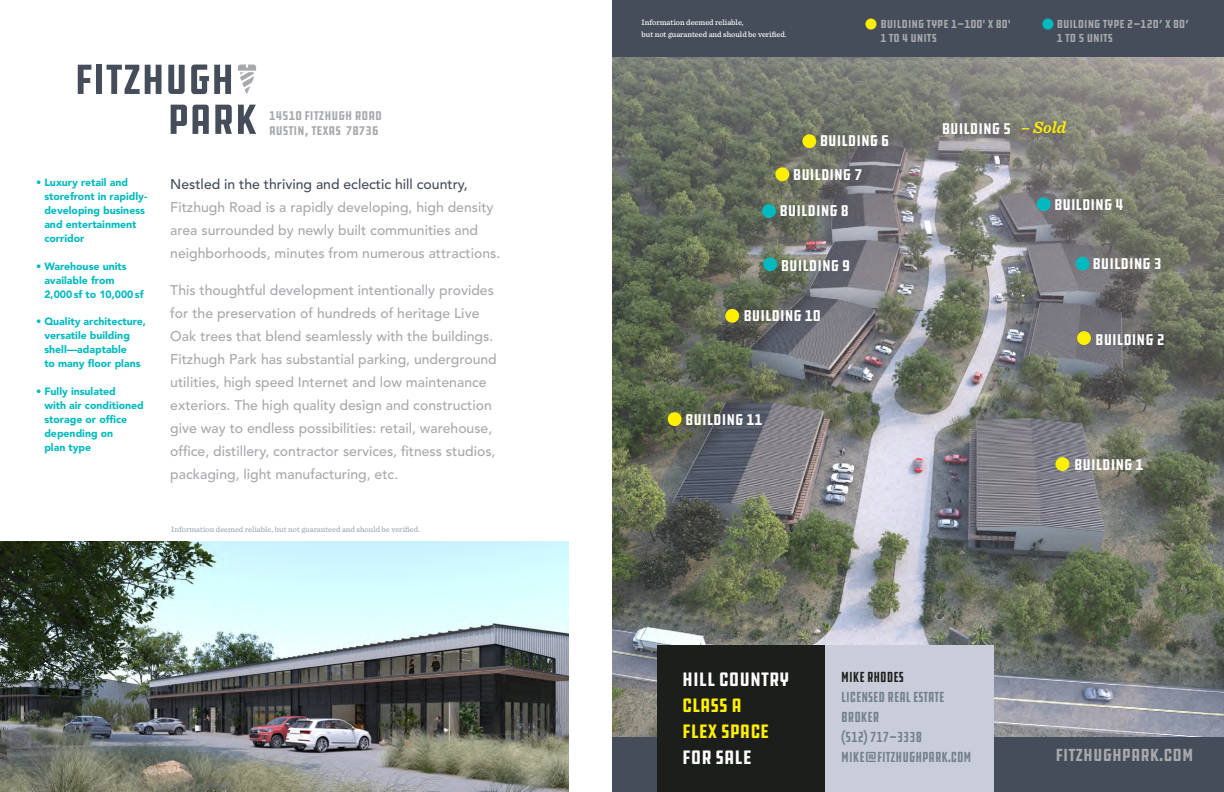
<style>
.page{position:relative;width:1224px;height:792px;background:#fff}
.page>*{position:absolute;margin:0;border:0;box-sizing:border-box;transform-origin:0 0}
.t1{font:condensed 20px "DDC Hardware";color:#fff}
.t2{font:condensed 20px/26px "DDC Hardware";color:#ffef00}
.t3{font:condensed 18px "DDC Hardware";color:#a7a9ac}
.t4{font:condensed 16px "DDC Hardware";color:#fff}
.t5{font:extra-condensed 15px/20px "DDC Hardware";color:#72808a}
.t6{font:extra-condensed 15px "DDC Hardware";color:#1c1e1b}
.t7{font:500 14px/23px "Avenir LT Std";color:#a7a9ac}
.t8{font:500 14px "Avenir LT Std";color:#454d5a}
.t9{font:condensed 13px/15.6px "DDC Hardware";color:#a7a9ac}
.t10{font:condensed 12px/14.4px "DDC Hardware";color:#a7a9ac}
.t11{font:900 10.5px/14px "Avenir LT Std";color:#00bac0}
.t12{font:500 8px/12px "Sentinel";color:#fff}
.t13{font:500 8px "Sentinel";color:#a1abb2}
.s1{font-family:"Sentinel";font-weight:600;font-style:italic;font-stretch:normal;font-size:17px;color:#ffef00}
</style>
<div class="page">
<div style="left:612px;top:0;width:612px;height:792px;background:#454d5a"></div>
<svg style="left:78px;top:65px;width:13px;height:29px"></svg>
<div style="left:96px;top:65px;width:6px;height:29px;background:#454d5a"></div>
<svg style="left:107px;top:65px;width:54px;height:29px"></svg>
<svg style="left:168px;top:65px;width:17px;height:29px"></svg>
<svg style="left:191px;top:65px;width:40px;height:29px"></svg>
<svg style="left:171px;top:105px;width:16px;height:29px"></svg>
<svg style="left:193px;top:105px;width:16px;height:29px"></svg>
<svg style="left:215px;top:105px;width:17px;height:29px"></svg>
<svg style="left:238px;top:105px;width:18px;height:29px"></svg>
<svg style="left:238px;top:65px;width:18px;height:29px"></svg>
<img style="left:612px;top:58px;width:612px;height:678px">
<div style="left:802px;top:134px;width:14px;height:14px;background:#ffef00;border-radius:50%"></div>
<div style="left:775px;top:167px;width:14px;height:14px;background:#ffef00;border-radius:50%"></div>
<div style="left:725px;top:309px;width:14px;height:14px;background:#ffef00;border-radius:50%"></div>
<div style="left:668px;top:412px;width:14px;height:14px;background:#ffef00;border-radius:50%"></div>
<div style="left:1077px;top:331px;width:14px;height:14px;background:#ffef00;border-radius:50%"></div>
<div style="left:1056px;top:457px;width:13px;height:14px;background:#ffef00;border-radius:50%"></div>
<div style="left:762px;top:204px;width:14px;height:14px;background:#00bac0;border-radius:50%"></div>
<div style="left:763px;top:257px;width:14px;height:14px;background:#00bac0;border-radius:50%"></div>
<img style="left:0;top:541px;width:569px;height:251px">
<div style="left:1037px;top:197px;width:14px;height:14px;background:#00bac0;border-radius:50%"></div>
<div style="left:1076px;top:257px;width:13px;height:14px;background:#00bac0;border-radius:50%"></div>
<div style="left:1042px;top:19px;width:11px;height:11px;background:#00bac0;border-radius:50%"></div>
<div style="left:865px;top:19px;width:11px;height:11px;background:#ffef00;border-radius:50%"></div>
<div style="left:657px;top:646px;width:169px;height:146px;background:#1c1e1b"></div>
<div style="left:825px;top:646px;width:169px;height:146px;background:#c9cdd9"></div>
<p class="t11" style="left:44px;top:176px;width:104px;text-indent:-8px">• Luxury retail and storefront in rapidly&shy;developing business and entertainment corridor</p>
<p class="t11" style="left:44px;top:259px;width:101px;text-indent:-8px">• Warehouse units available from<br>2,000sf to 10,000sf</p>
<p class="t11" style="left:44px;top:315px;width:103px;text-indent:-8px">• Quality architecture, versatile building shell—adaptable<br>to many floor plans</p>
<p class="t11" style="left:44px;top:384px;width:101px;text-indent:-8px">• Fully insulated<br>with air conditioned storage or office depending on<br>plan type</p>
<p class="t9" style="left:269px;top:108px;width:114px">14510 FITZHUGH ROAD<br>AUSTIN, TEXAS 78736</p>
<p class="t8" style="left:170px;top:176px;width:299px">Nestled in the thriving and eclectic hill country,</p>
<p class="t7" style="left:170px;top:196px;width:331px">Fitzhugh Road is a rapidly developing, high density area surrounded by newly built communities and neighborhoods, minutes from numerous attractions.</p>
<p class="t7" style="left:170px;top:279px;width:328px">This thoughtful development intentionally provides for the preservation of hundreds of heritage Live Oak trees that blend seamlessly with the buildings.<br>Fitzhugh Park has substantial parking, underground utilities, high speed Internet and low maintenance exteriors. The high quality design and construction give way to endless possibilities: retail, warehouse, office, distillery, contractor services, fitness studios, packaging, light manufacturing, etc.</p>
<p class="t13" style="left:171px;top:523px;width:250px">Information deemed reliable, but not guaranteed and should be verified.</p>
<p class="t12" style="left:642px;top:15px;width:147px">Information deemed reliable,<br>but not guaranteed and should be verified.</p>
<p class="t10" style="left:881px;top:17px;width:132px">BUILDING TYPE 1—100' X 80'<br>1 TO 4 UNITS</p>
<p class="t10" style="left:1057px;top:17px;width:134px">BUILDING TYPE 2—120’ X 80’<br>1 TO 5 UNITS</p>
<p class="t4" style="left:820px;top:131px;width:71px">BUILDING 6</p>
<p class="t4" style="left:942px;top:119px;width:126px">BUILDING 5 <span class="s1">– Sold</span></p>
<p class="t4" style="left:793px;top:165px;width:71px">BUILDING 7</p>
<p class="t4" style="left:780px;top:201px;width:71px">BUILDING 8</p>
<p class="t4" style="left:781px;top:255px;width:71px">BUILDING 9</p>
<p class="t4" style="left:743px;top:306px;width:79px">BUILDING 10</p>
<p class="t4" style="left:685px;top:410px;width:79px">BUILDING 11</p>
<h1 class="t1" style="left:682px;top:667px;width:109px">HILL COUNTRY</h1>
<h1 class="t2" style="left:682px;top:692px;width:89px">CLASS A<br>FLEX SPACE</h1>
<h1 class="t1" style="left:682px;top:745px;width:71px">FOR SALE</h1>
<p class="t6" style="left:841px;top:668px;width:64px">MIKE RHODES</p>
<p class="t5" style="left:841px;top:688px;width:132px">LICENSED REAL ESTATE<br>BROKER<br>(512) 717-3338<br>MIKE@FITZHUGHPARK.COM</p>
<p class="t4" style="left:1054px;top:195px;width:71px">BUILDING 4</p>
<p class="t4" style="left:1092px;top:254px;width:71px">BUILDING 3</p>
<p class="t4" style="left:1095px;top:330px;width:71px">BUILDING 2</p>
<p class="t4" style="left:1074px;top:455px;width:71px">BUILDING 1</p>
<p class="t3" style="left:1055px;top:744px;width:139px">FITZHUGHPARK.COM</p>
</div>
